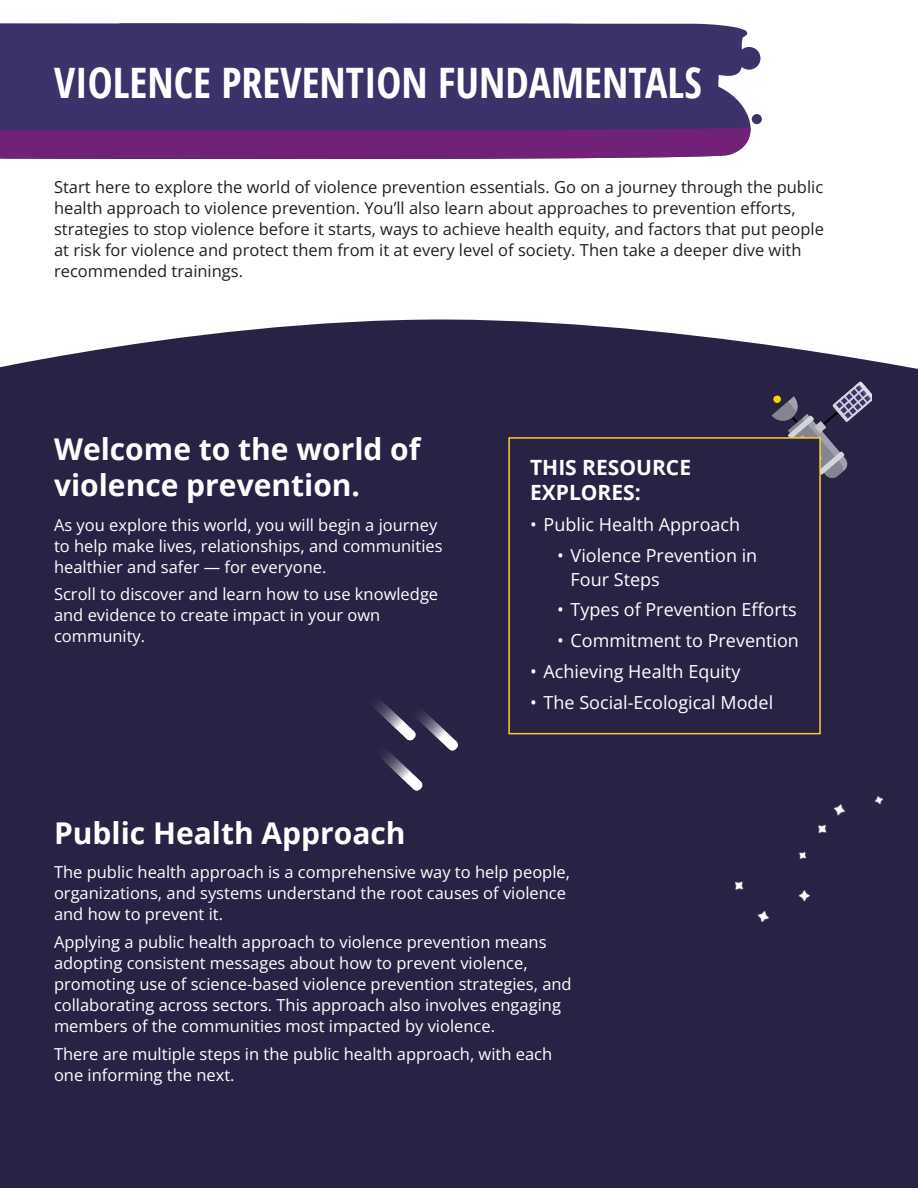
<style>
.page{position:relative;width:918px;height:1188px;background:#fff}
.page>*{position:absolute;margin:0;border:0;box-sizing:border-box;transform-origin:0 0}
.t1{font:700 condensed 42px "Open Sans";color:#fff}
.t2{font:700 30px/36px "Open Sans";color:#fff}
.t3{font:700 21px "Open Sans";color:#fff}
.t4{font:18px/24px "Open Sans";color:#fff}
.t5{font:16.5px/21px "Open Sans";color:#fff}
.t6{font:16.5px/21px "Open Sans";color:#231f20}
</style>
<div class="page">
<div style="left:0;top:23px;width:112px;height:105px;background:#3d316a"></div>
<div style="left:0;top:382px;width:918px;height:806px;background:#282345"></div>
<svg style="left:0;top:319px;width:918px;height:63px;fill:#282345"></svg>
<div style="left:112px;top:23px;width:650px;height:105px;background:#3d316a"></div>
<svg style="left:0;top:128px;width:751px;height:31px"></svg>
<div style="left:738px;top:47px;width:22px;height:23px;background:#3d316a;border-radius:50%"></div>
<div style="left:752px;top:114px;width:10px;height:10px;background:#3d316a;border-radius:50%"></div>
<img style="left:771px;top:382px;width:101px;height:96px">
<div style="left:509px;top:438px;width:311px;height:296px;background:#282345"></div>
<div style="left:508px;top:437px;width:313px;height:297px;border:2px solid #fdcc30"></div>
<img style="left:374px;top:701px;width:84px;height:89px">
<img style="left:735px;top:796px;width:147px;height:125px">
<h1 class="t1" style="left:54px;top:54px;width:649px">VIOLENCE PREVENTION FUNDAMENTALS</h1>
<p class="t6" style="left:54px;top:176px;width:772px">Start here to explore the world of violence prevention essentials. Go on a journey through the public health approach to violence prevention. You’ll also learn about approaches to prevention efforts, strategies to stop violence before it starts, ways to achieve health equity, and factors that put people at risk for violence and protect them from it at every level of society. Then take a deeper dive with recommended trainings.</p>
<h2 class="t2" style="left:54px;top:430px;width:368px">Welcome to the world of violence prevention.</h2>
<p class="t5" style="left:54px;top:514px;width:390px">As you explore this world, you will begin a journey to help make lives, relationships, and communities healthier and safer — for everyone.</p>
<p class="t5" style="left:54px;top:583px;width:386px">Scroll to discover and learn how to use knowledge and evidence to create impact in your own community.</p>
<h3 class="t3" style="left:530px;top:453px;width:162px">THIS RESOURCE</h3>
<h3 class="t3" style="left:530px;top:478px;width:112px">EXPLORES:</h3>
<p class="t4" style="left:530px;top:512px;width:212px">• Public Health Approach</p>
<p class="t4" style="left:571px;top:543px;width:188px;text-indent:-14px">• Violence Prevention in<br>Four Steps</p>
<p class="t4" style="left:557px;top:597px;width:241px">• Types of Prevention Efforts</p>
<p class="t4" style="left:557px;top:628px;width:243px">• Commitment to Prevention</p>
<p class="t4" style="left:530px;top:659px;width:212px">• Achieving Health Equity</p>
<p class="t4" style="left:530px;top:690px;width:245px">• The Social-Ecological Model</p>
<h2 class="t2" style="left:54px;top:814px;width:353px">Public Health Approach</h2>
<p class="t5" style="left:54px;top:861px;width:518px">The public health approach is a comprehensive way to help people, organizations, and systems understand the root causes of violence and how to prevent it.</p>
<p class="t5" style="left:54px;top:931px;width:519px">Applying a public health approach to violence prevention means adopting consistent messages about how to prevent violence, promoting use of science-based violence prevention strategies, and collaborating across sectors. This approach also involves engaging members of the communities most impacted by violence.</p>
<p class="t5" style="left:54px;top:1043px;width:500px">There are multiple steps in the public health approach, with each one informing the next.</p>
</div>
